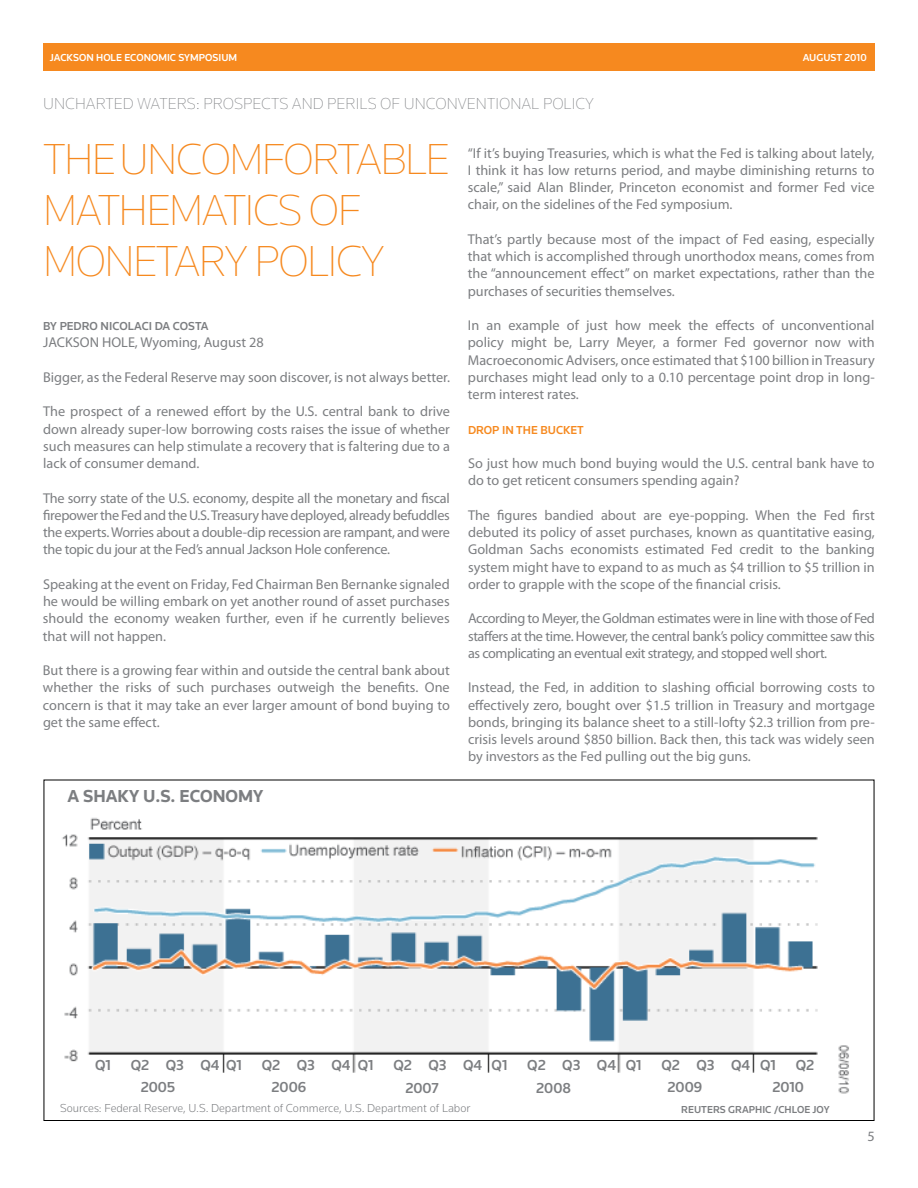
<style>
.page{position:relative;width:918px;height:1188px;background:#fff}
.page>*{position:absolute;margin:0;border:0;box-sizing:border-box;transform-origin:0 0}
.t1{font:200 45px/51px "Knowledge";letter-spacing:-.04em;color:#f6891f}
.t2{font:700 18px "Knowledge";color:#7c7e81}
.t3{font:200 16.5px "Knowledge";color:#7c7e81}
.t4{font:500 15px/22.8px "Knowledge";color:#7c7e81}
.t5{font:14.25px/17.2px "Myriad Pro";color:#7c7e81;text-align:justify}
.t6{font:300 12px "Knowledge";color:#7c7e81}
.t7{font:500 12px "Knowledge";color:#7c7e81}
.t8{font:500 12px "Knowledge";color:#f6891f}
.t9{font:500 10.5px "Knowledge";color:#fff}
.t10{font:500 10.5px "Knowledge";color:#7c7e81}
</style>
<div class="page">
<div style="left:43px;top:43px;width:832px;height:28px;background:#f6891f"></div>
<img style="left:62px;top:817px;width:787px;height:277px">
<div style="left:93px;top:1058px;width:128px;height:38px;background:#fff"></div>
<div style="left:227px;top:1061px;width:121px;height:35px;background:#fff"></div>
<div style="left:360px;top:1061px;width:121px;height:35px;background:#fff"></div>
<div style="left:492px;top:1061px;width:121px;height:35px;background:#fff"></div>
<div style="left:623px;top:1061px;width:121px;height:35px;background:#fff"></div>
<div style="left:757px;top:1061px;width:71px;height:35px;background:#fff"></div>
<p class="t9" style="left:50px;top:51px;width:189px">JACKSON HOLE ECONOMIC SYMPOSIUM</p>
<p class="t9" style="left:803px;top:51px;width:65px">AUGUST 2010</p>
<p class="t3" style="left:43px;top:93px;width:552px">UNCHARTED WATERS: PROSPECTS AND PERI LS OF UNCONVENTI ONAL POLI CY</p>
<h1 class="t1" style="left:43px;top:133px;width:408px">THE U NCOM FORTABLE<br>MATHEMATI CS OF<br>MONETARY POLICY</h1>
<p class="t7" style="left:43px;top:318px;width:167px">BY PEDRO NICOLACI DA COSTA</p>
<p class="t5" style="left:43px;top:334px;width:222px">JACKSON HOLE, Wyoming, August 28</p>
<p class="t5" style="left:43px;top:368px;width:408px">Bigger, as the Federal Reserve may soon discover, is not always better.</p>
<p class="t5" style="left:43px;top:403px;width:408px">The prospect of a renewed effort by the U.S. central bank to drive down already super-low borrowing costs raises the issue of whether such measures can help stimulate a recovery that is faltering due to a lack of consumer demand.</p>
<p class="t5" style="left:43px;top:489px;width:408px">The sorry state of the U.S. economy, despite all the monetary and fiscal firepowerthe FedandtheU.S.Treasuryhavedeployed, alreadybefuddles the experts.Worries about a double-dip recession are rampant, and were the topic du jour at the Fed’s annual Jackson Hole conference.</p>
<p class="t5" style="left:43px;top:575px;width:408px">Speaking at the event on Friday, Fed Chairman Ben Bernanke signaled he would be willing embark on yet another round of asset purchases should the economy weaken further, even if he currently believes that will not happen.</p>
<p class="t5" style="left:43px;top:661px;width:408px">But there is a growing fear within and outside the central bank about whether the risks of such purchases outweigh the benefits. One concern is that it may take an ever larger amount of bond buying to get the same effect.</p>
<p class="t2" style="left:67px;top:785px;width:198px">A SHAKY U.S. ECONOMY</p>
<p class="t5" style="left:468px;top:144px;width:408px">“If it’s buying Treasuries, which is what the Fed is talking about lately, I think it has low returns period, and maybe diminishing returns to scale,” said Alan Blinder, Princeton economist and former Fed vice chair, on the sidelines of the Fed symposium.</p>
<p class="t5" style="left:468px;top:230px;width:408px">That’s partly because most of the impact of Fed easing, especially that which is accomplished through unorthodox means, comes from the “announcement effect” on market expectations, rather than the purchases of securities themselves.</p>
<p class="t5" style="left:468px;top:317px;width:408px">In an example of just how meek the effects of unconventional policy might be, Larry Meyer, a former Fed governor now with Macroeconomic Advisers, once estimated that $100 billion inTreasury purchases might lead only to a 0.10 percentage point drop in long&shy;term interest rates.</p>
<p class="t8" style="left:468px;top:422px;width:9px">DROP</p>
<p class="t8" style="left:502px;top:422px;width:23px">IN THE</p>
<p class="t8" style="left:540px;top:422px;width:16px">BUCKET</p>
<p class="t5" style="left:468px;top:454px;width:408px">So just how much bond buying would the U.S. central bank have to do to get reticent consumers spending again?</p>
<p class="t5" style="left:468px;top:506px;width:408px">The figures bandied about are eye-popping. When the Fed first debuted its policy of asset purchases, known as quantitative easing, Goldman Sachs economists estimated Fed credit to the banking system might have to expand to as much as $4 trillion to $5 trillion in order to grapple with the scope of the financial crisis.</p>
<p class="t5" style="left:468px;top:610px;width:408px">According to Meyer, the Goldman estimates were in line with those of Fed staffers at the time. However, the central bank’s policy committee saw this as complicating an eventual exit strategy, and stopped well short.</p>
<p class="t5" style="left:468px;top:679px;width:408px">Instead, the Fed, in addition to slashing official borrowing costs to effectively zero, bought over $1.5 trillion in Treasury and mortgage bonds, bringing its balance sheet to a still-lofty $2.3 trillion from pre&shy;crisis levels around $850 billion. Back then, this tack was widely seen by investors as the Fed pulling out the big guns.</p>
<p class="t4" style="left:95px;top:1053px;width:17px">Q1</p>
<p class="t4" style="left:131px;top:1053px;width:113px">Q2 Q3 Q4 Q1</p>
<p class="t4" style="left:272px;top:1053px;width:80px;text-indent:-10px">Q2 Q3 Q4<br>2006</p>
<p class="t4" style="left:358px;top:1053px;width:17px">Q1</p>
<p class="t4" style="left:406px;top:1053px;width:78px;line-height:23.2px;text-indent:-12px">Q2 Q3 Q4<br>2007</p>
<p class="t4" style="left:492px;top:1053px;width:17px">Q1</p>
<p class="t4" style="left:536px;top:1053px;width:81px;text-indent:-9px">Q2 Q3 Q4<br>2008</p>
<p class="t4" style="left:626px;top:1053px;width:17px">Q1</p>
<p class="t4" style="left:668px;top:1053px;width:84px;text-indent:-6px">Q2 Q3 Q4<br>2009</p>
<p class="t4" style="left:760px;top:1053px;width:17px">Q1</p>
<p class="t4" style="left:772px;top:1053px;width:43px;text-indent:23px">Q2<br>2010</p>
<p class="t4" style="left:141px;top:1076px;width:36px">2005</p>
<p class="t6" style="left:60px;top:1100px;width:412px">Sources: Federal Reserve, U.S. Department of Commerce, U.S. Department of Labor</p>
<p class="t10" style="left:681px;top:1103px;width:8px">REUTERS</p>
<p class="t10" style="left:728px;top:1103px;width:58px">GRAPHIC /CHLOE</p>
<p class="t10" style="left:813px;top:1103px;width:7px">JOY</p>
<p class="t5" style="left:867px;top:1127px;width:9px">5</p>
</div>
